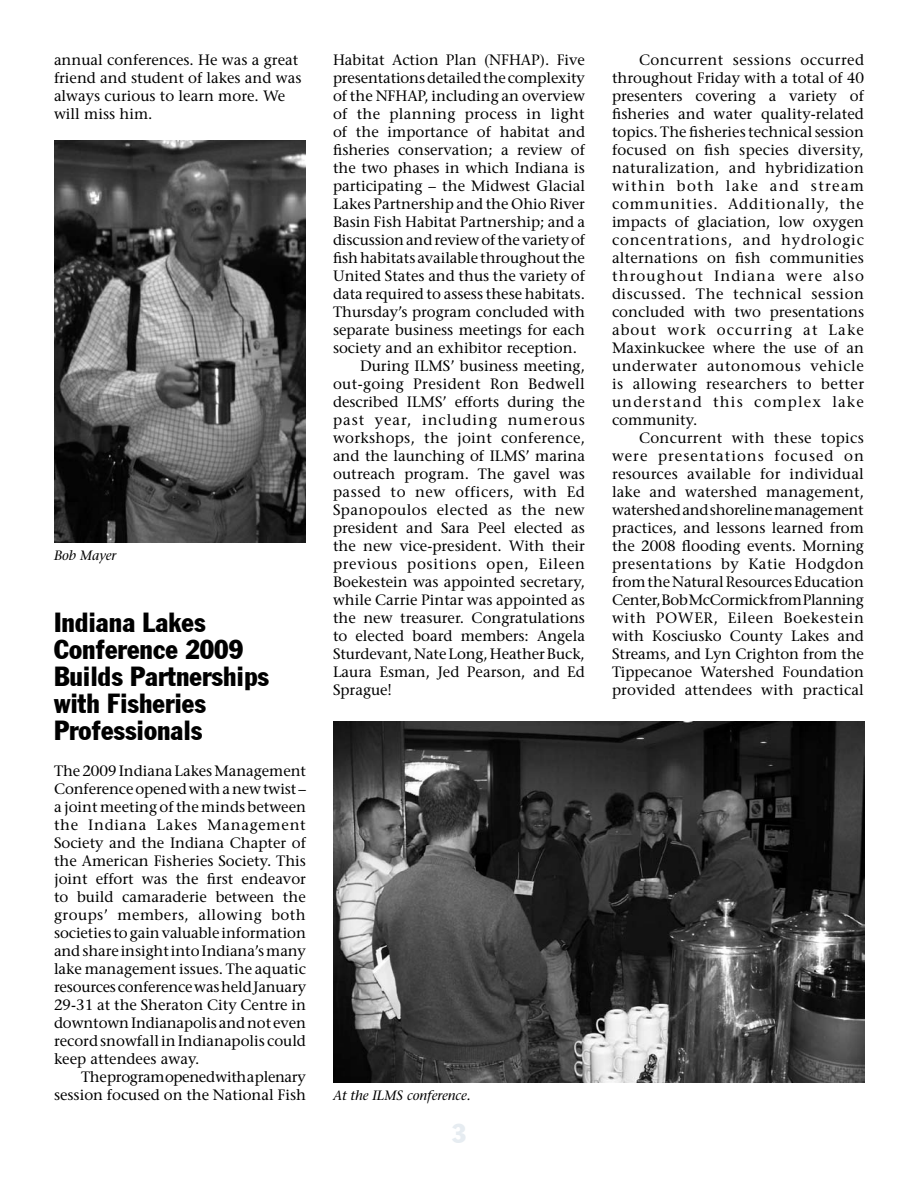
<style>
.page{position:relative;width:918px;height:1188px;background:#fff}
.page>*{position:absolute;margin:0;border:0;box-sizing:border-box;transform-origin:0 0}
.t1{font:27px/27px "Jack Condensed";color:#000}
.t2{font:27px "Jack Condensed";color:#e6ecf1}
.t3{font:15px/18px "Stone Serif";color:#000;text-align:justify}
.t4{font:15px "Stone Serif";letter-spacing:.02em;color:#000}
.t5{font:15px "Stone Serif";letter-spacing:.025em;color:#000}
.t6{font:15px "Stone Serif";letter-spacing:.045em;color:#000}
.t7{font:15px "Stone Serif";letter-spacing:.065em;color:#000}
.t8{font:15px "Stone Serif";letter-spacing:.035em;color:#000}
.t9{font:15px "Stone Serif";letter-spacing:.03em;color:#000}
.t10{font:italic 13.5px "Stone Serif";color:#000}
</style>
<div class="page">
<img style="left:54px;top:140px;width:252px;height:402px">
<img style="left:333px;top:722px;width:532px;height:361px">
<p class="t3" style="left:54px;top:51px;width:249px;text-align:left">annual conferences. He was a great friend and student of lakes and was always curious to learn more. We will miss him.</p>
<p class="t10" style="left:54px;top:548px;width:64px">Bob Mayer</p>
<h1 class="t1" style="left:54px;top:609px;width:217px">Indiana Lakes<br>Conference 2009<br>Builds Partnerships with Fisheries<br>Professionals</h1>
<p class="t3" style="left:54px;top:762px;width:254px">The 2009 Indiana Lakes Management Conference opened with a new twist – a joint meeting of the minds between the Indiana Lakes Management Society and the Indiana Chapter of the American Fisheries Society. This joint effort was the first endeavor to build camaraderie between the groups’ members, allowing both societies to gain valuable information and share insight into Indiana’s many lake management issues. The aquatic resources conference was held January 29-31 at the Sheraton City Centre in downtown Indianapolis and not even record snowfall in Indianapolis could keep attendees away.</p>
<p class="t3" style="left:54px;top:1068px;width:253px;text-align:right">The program opened with a plenary session focused on the National Fish</p>
<p class="t3" style="left:333px;top:51px;width:253px">Habitat Action Plan (NFHAP). Five</p>
<p class="t3" style="left:333px;top:69px;width:253px">presentations detailed the complexity</p>
<p class="t3" style="left:333px;top:87px;width:253px">of the NFHAP, including an overview</p>
<p class="t4" style="left:333px;top:105px;width:253px">of the planning process in light</p>
<p class="t3" style="left:333px;top:123px;width:254px">of the importance of habitat and</p>
<p class="t3" style="left:333px;top:141px;width:253px">fisheries conservation; a review of</p>
<p class="t3" style="left:333px;top:159px;width:254px">the two phases in which Indiana is</p>
<p class="t3" style="left:333px;top:177px;width:253px">participating – the Midwest Glacial</p>
<p class="t3" style="left:333px;top:195px;width:254px">Lakes Partnership and the Ohio River</p>
<p class="t3" style="left:333px;top:213px;width:253px">Basin Fish Habitat Partnership; and a</p>
<p class="t3" style="left:333px;top:231px;width:254px">discussion and review of the variety of</p>
<p class="t3" style="left:333px;top:249px;width:254px">fish habitats available throughout the</p>
<p class="t3" style="left:333px;top:267px;width:253px">United States and thus the variety of</p>
<p class="t3" style="left:333px;top:285px;width:254px">data required to assess these habitats.</p>
<p class="t3" style="left:333px;top:303px;width:253px">Thursday’s program concluded with</p>
<p class="t3" style="left:333px;top:321px;width:253px">separate business meetings for each</p>
<p class="t3" style="left:333px;top:339px;width:245px">society and an exhibitor reception.</p>
<p class="t3" style="left:360px;top:357px;width:226px">During ILMS’ business meeting,</p>
<p class="t5" style="left:333px;top:375px;width:253px">out-going President Ron Bedwell</p>
<p class="t3" style="left:333px;top:393px;width:253px">described ILMS’ efforts during the</p>
<p class="t7" style="left:333px;top:411px;width:254px">past year, including numerous</p>
<p class="t4" style="left:333px;top:429px;width:254px">workshops, the joint conference,</p>
<p class="t3" style="left:333px;top:447px;width:253px">and the launching of ILMS’ marina</p>
<p class="t3" style="left:333px;top:465px;width:254px">outreach program. The gavel was</p>
<p class="t8" style="left:333px;top:483px;width:253px">passed to new officers, with Ed</p>
<p class="t9" style="left:333px;top:501px;width:253px">Spanopoulos elected as the new</p>
<p class="t3" style="left:333px;top:519px;width:253px">president and Sara Peel elected as</p>
<p class="t3" style="left:333px;top:537px;width:253px">the new vice-president. With their</p>
<p class="t6" style="left:333px;top:555px;width:254px">previous positions open, Eileen</p>
<p class="t3" style="left:333px;top:573px;width:253px">Boekestein was appointed secretary,</p>
<p class="t3" style="left:333px;top:591px;width:253px">while Carrie Pintar was appointed as</p>
<p class="t3" style="left:333px;top:609px;width:253px">the new treasurer. Congratulations</p>
<p class="t3" style="left:333px;top:627px;width:253px">to elected board members: Angela</p>
<p class="t3" style="left:333px;top:645px;width:253px">Sturdevant, Nate Long, Heather Buck,</p>
<p class="t3" style="left:333px;top:663px;width:254px">Laura Esman, Jed Pearson, and Ed</p>
<p class="t3" style="left:333px;top:681px;width:61px">Sprague!</p>
<p class="t10" style="left:333px;top:1087px;width:139px">At the ILMS conference.</p>
<h1 class="t2" style="left:452px;top:1117px;width:16px">3</h1>
<p class="t3" style="left:612px;top:51px;width:254px;text-indent:27px">Concurrent sessions occurred throughout Friday with a total of 40 presenters covering a variety of fisheries and water quality-related topics. The fisheries technical session focused on fish species diversity, naturalization, and hybridization within both lake and stream communities. Additionally, the impacts of glaciation, low oxygen concentrations, and hydrologic alternations on fish communities throughout Indiana were also discussed. The technical session concluded with two presentations about work occurring at Lake Maxinkuckee where the use of an underwater autonomous vehicle is allowing researchers to better understand this complex lake community.</p>
<p class="t3" style="left:612px;top:429px;width:254px;text-indent:27px">Concurrent with these topics were presentations focused on resources available for individual lake and watershed management, watershed and shoreline management practices, and lessons learned from the 2008 flooding events. Morning presentations by Katie Hodgdon from the Natural Resources Education Center, Bob McCormick from Planning with POWER, Eileen Boekestein with Kosciusko County Lakes and Streams, and Lyn Crighton from the Tippecanoe Watershed Foundation provided attendees with practical</p>
</div>
